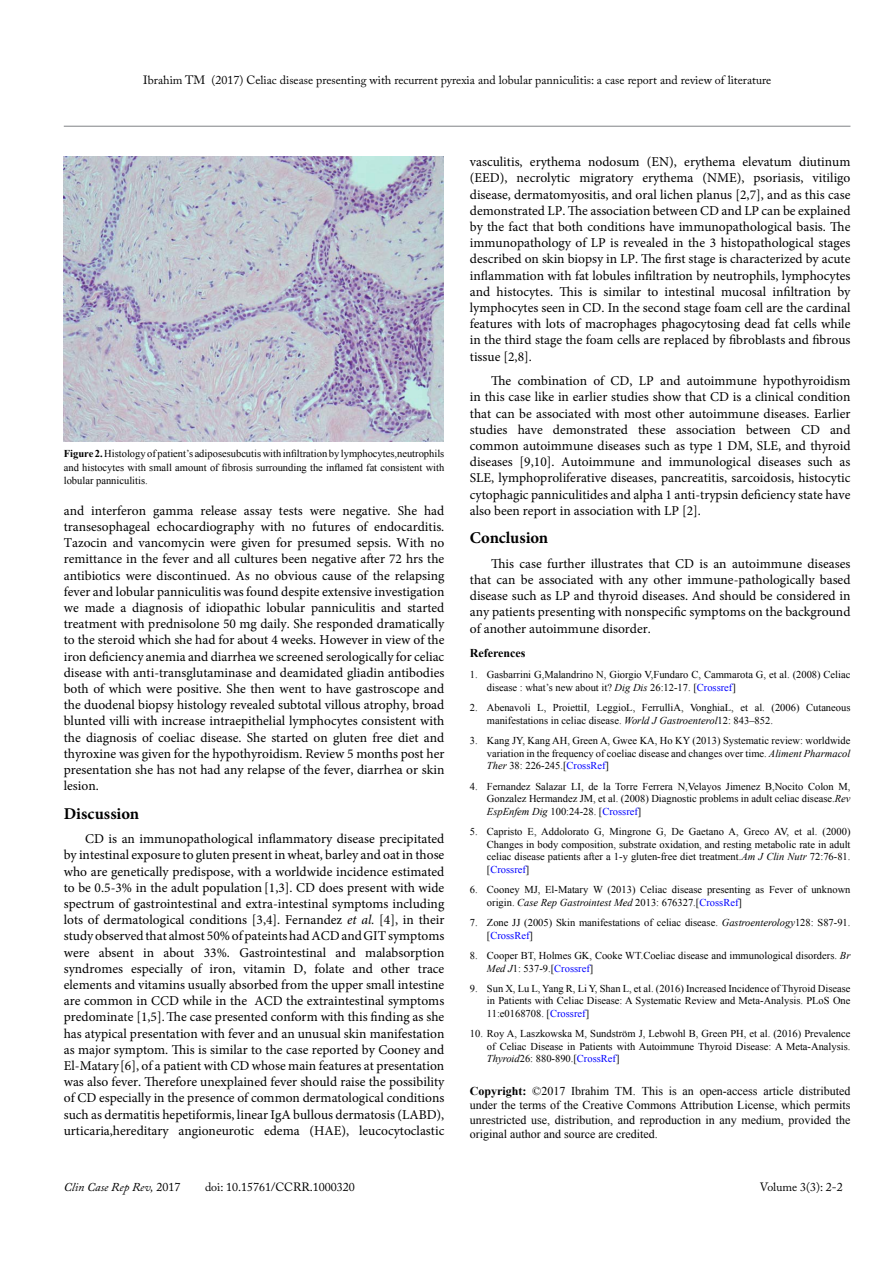
<style>
.page{position:relative;width:893px;height:1263px;background:#fff}
.page>*{position:absolute;margin:0;border:0;box-sizing:border-box;transform-origin:0 0}
.t1{font:700 16.5px "Minion Pro";letter-spacing:-.005em;color:#000}
.t2{font:13.5px/16.2px "Minion Pro";color:#000;text-align:justify}
.t3{font:12px/14.4px "Times New Roman";color:#000;text-align:justify}
.t4{font:12px "Adobe Caslon Pro";color:#000}
.t5{font:italic 12px "Adobe Caslon Pro";color:#000}
.t6{font:700 12px "Times New Roman";color:#000}
.t7{font:10.5px/12.6px "Times New Roman";color:#000;text-align:justify}
.s1{font-weight:700}
.s2{font-style:italic}
.s3{color:#00f}
.s4{font-style:normal}
</style>
<div class="page">
<hr style="left:64px;top:126px;width:786px;height:1px;background:#808285">
<img style="left:64px;top:156px;width:380px;height:285px">
<p class="t4" style="left:143px;top:73px;width:630px">Ibrahim TM (2017) Celiac disease presenting with recurrent pyrexia and lobular panniculitis: a case report and review of literature</p>
<p class="t7" style="left:64px;top:447px;width:382px;line-height:13.5px"><span class="s1">Figure 2.</span> Histology of patient’s adiposesubcutis with infiltration by lymphocytes,neutrophils and histocytes with small amount of fibrosis surrounding the inflamed fat consistent with lobular panniculitis.</p>
<p class="t2" style="left:64px;top:502px;width:382px">and interferon gamma release assay tests were negative. She had transesophageal echocardiography with no futures of endocarditis.<br>Tazocin and vancomycin were given for presumed sepsis. With no remittance in the fever and all cultures been negative after 72 hrs the antibiotics were discontinued. As no obvious cause of the relapsing fever and lobular panniculitis was found despite extensive investigation we made a diagnosis of idiopathic lobular panniculitis and started treatment with prednisolone 50 mg daily. She responded dramatically to the steroid which she had for about 4 weeks. However in view of the iron deficiency anemia and diarrhea we screened serologically for celiac disease with anti-transglutaminase and deamidated gliadin antibodies both of which were positive. She then went to have gastroscope and the duodenal biopsy histology revealed subtotal villous atrophy, broad blunted villi with increase intraepithelial lymphocytes consistent with the diagnosis of coeliac disease. She started on gluten free diet and thyroxine was given for the hypothyroidism. Review 5 months post her presentation she has not had any relapse of the fever, diarrhea or skin lesion.</p>
<p class="t1" style="left:64px;top:802px;width:77px">Discussion</p>
<p class="t2" style="left:64px;top:831px;width:382px;text-indent:21px">CD is an immunopathological inflammatory disease precipitated by intestinal exposure to gluten present in wheat, barley and oat in those who are genetically predispose, with a worldwide incidence estimated to be 0.5-3% in the adult population [1,3]. CD does present with wide spectrum of gastrointestinal and extra-intestinal symptoms including lots of dermatological conditions [3,4]. Fernandez <span class="s2">et al.</span> [4], in their study observed that almost 50% of pateints had ACD and GIT symptoms were absent in about 33%. Gastrointestinal and malabsorption syndromes especially of iron, vitamin D, folate and other trace elements and vitamins usually absorbed from the upper small intestine are common in CCD while in the ACD the extraintestinal symptoms predominate [1,5].The case presented conform with this finding as she has atypical presentation with fever and an unusual skin manifestation as major symptom. This is similar to the case reported by Cooney and El-Matary[6], of a patient with CD whose main features at presentation was also fever. Therefore unexplained fever should raise the possibility of CD especially in the presence of common dermatological conditions such as dermatitis hepetiformis, linear IgA bullous dermatosis (LABD), urticaria,hereditary angioneurotic edema (HAE), leucocytoclastic</p>
<p class="t2" style="left:470px;top:154px;width:382px">vasculitis, erythema nodosum (EN), erythema elevatum diutinum (EED), necrolytic migratory erythema (NME), psoriasis, vitiligo disease, dermatomyositis, and oral lichen planus [2,7], and as this case demonstrated LP. The association between CD and LP can be explained by the fact that both conditions have immunopathological basis. The immunopathology of LP is revealed in the 3 histopathological stages described on skin biopsy in LP. The first stage is characterized by acute inflammation with fat lobules infiltration by neutrophils, lymphocytes and histocytes. This is similar to intestinal mucosal infiltration by lymphocytes seen in CD. In the second stage foam cell are the cardinal features with lots of macrophages phagocytosing dead fat cells while in the third stage the foam cells are replaced by fibroblasts and fibrous tissue [2,8].</p>
<p class="t2" style="left:470px;top:373px;width:382px;text-indent:21px">The combination of CD, LP and autoimmune hypothyroidism in this case like in earlier studies show that CD is a clinical condition that can be associated with most other autoimmune diseases. Earlier studies have demonstrated these association between CD and common autoimmune diseases such as type 1 DM, SLE, and thyroid diseases [9,10]. Autoimmune and immunological diseases such as SLE, lymphoproliferative diseases, pancreatitis, sarcoidosis, histocytic cytophagic panniculitides and alpha 1 anti-trypsin deficiency state have also been report in association with LP [2].</p>
<p class="t1" style="left:470px;top:526px;width:80px">Conclusion</p>
<p class="t2" style="left:470px;top:555px;width:382px;text-indent:21px">This case further illustrates that CD is an autoimmune diseases that can be associated with any other immune-pathologically based disease such as LP and thyroid diseases. And should be considered in any patients presenting with nonspecific symptoms on the background of another autoimmune disorder.</p>
<p class="t6" style="left:470px;top:645px;width:57px">References</p>
<p class="t7" style="left:487px;top:668px;width:365px;text-indent:-17px">1. Gasbarrini G,Malandrino N, Giorgio V,Fundaro C, Cammarota G, et al. (2008) Celiac disease : what’s new about it? <span class="s2">Dig Dis</span> 26:12-17. [<span class="s3">Crossref</span>]</p>
<p class="t7" style="left:487px;top:701px;width:365px;text-indent:-17px">2. Abenavoli L, ProiettiI, LeggioL, FerrulliA, VonghiaL, et al. (2006) Cutaneous manifestations in celiac disease. <span class="s2">World J Gastroenterol</span>12: 843–852.</p>
<p class="t7" style="left:487px;top:734px;width:365px;text-indent:-17px">3. Kang JY, Kang AH, Green A, Gwee KA, Ho KY (2013) Systematic review: worldwide variation in the frequency of coeliac disease and changes over time. <span class="s2">Aliment Pharmacol Ther</span> 38: 226-245.[<span class="s3">CrossRef</span>]</p>
<p class="t7" style="left:487px;top:780px;width:365px;text-indent:-17px">4. Fernandez Salazar LI, de la Torre Ferrera N,Velayos Jimenez B,Nocito Colon M, Gonzalez Hermandez JM, et al. (2008) Diagnostic problems in adult celiac disease.<span class="s2">Rev EspEnfem Dig</span> 100:24-28. [<span class="s3">Crossref</span>]</p>
<p class="t7" style="left:487px;top:825px;width:365px;text-indent:-17px">5. Capristo E, Addolorato G, Mingrone G, De Gaetano A, Greco AV, et al. (2000)<br>Changes in body composition, substrate oxidation, and resting metabolic rate in adult celiac disease patients after a 1-y gluten-free diet treatment.<span class="s2">Am J Clin Nutr</span> 72:76-81. [<span class="s3">Crossref</span>]</p>
<p class="t7" style="left:487px;top:883px;width:365px;text-indent:-17px">6. Cooney MJ, El-Matary W (2013) Celiac disease presenting as Fever of unknown origin. <span class="s2">Case Rep Gastrointest Med</span> 2013: 676327.[<span class="s3">CrossRef</span>]</p>
<p class="t7" style="left:487px;top:916px;width:365px;text-indent:-17px">7. Zone JJ (2005) Skin manifestations of celiac disease. <span class="s2">Gastroenterology</span>128: S87-91. [<span class="s3">CrossRef</span>]</p>
<p class="t7" style="left:487px;top:949px;width:365px;text-indent:-17px">8. Cooper BT, Holmes GK, Cooke WT.Coeliac disease and immunological disorders. <span class="s2">Br<br>Med J</span>1: 537-9.[<span class="s3">Crossref</span>]</p>
<p class="t7" style="left:487px;top:982px;width:365px;text-indent:-17px">9. Sun X, Lu L, Yang R, Li Y, Shan L, et al. (2016) Increased Incidence of Thyroid Disease in Patients with Celiac Disease: A Systematic Review and Meta-Analysis. PLoS One 11:e0168708. [<span class="s3">Crossref</span>]</p>
<p class="t7" style="left:487px;top:1027px;width:365px;text-indent:-17px">10. Roy A, Laszkowska M, Sundström J, Lebwohl B, Green PH, et al. (2016) Prevalence of Celiac Disease in Patients with Autoimmune Thyroid Disease: A Meta-Analysis.<br><span class="s2">Thyroid</span>26: 880-890.[<span class="s3">CrossRef</span>]</p>
<p class="t3" style="left:470px;top:1083px;width:382px"><span class="s1">Copyright:</span> ©2017 Ibrahim TM. This is an open-access article distributed under the terms of the Creative Commons Attribution License, which permits unrestricted use, distribution, and reproduction in any medium, provided the original author and source are credited.</p>
<p class="t5" style="left:64px;top:1180px;width:118px">Clin Case Rep Rev, <span class="s4">2017</span></p>
<p class="t4" style="left:205px;top:1180px;width:151px">doi: 10.15761/CCRR.1000320</p>
<p class="t4" style="left:760px;top:1180px;width:84px">Volume 3(3): 2-2</p>
</div>
